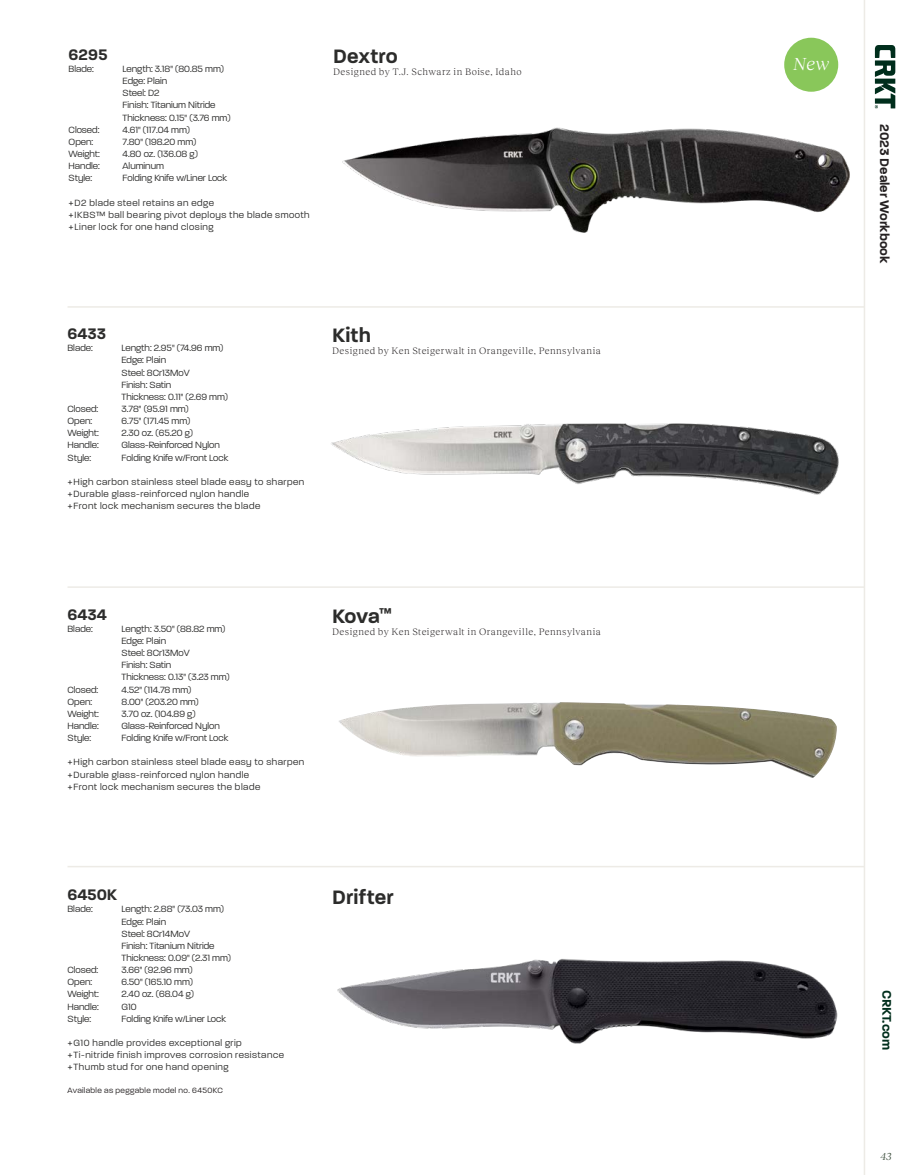
<style>
.page{position:relative;width:905px;height:1175px;background:#fff}
.page>*{position:absolute;margin:0;border:0;box-sizing:border-box;transform-origin:0 0}
.t1{font:600 21px "Paralucent";letter-spacing:.01em;color:#2c2c2b}
.t2{font:italic 18px "Reckless Neue";color:#fff}
.t3{font:600 16.5px "Paralucent";color:#2c2c2b}
.t4{font:600 13.5px "Paralucent";color:#242021}
.t5{font:600 13.5px "Paralucent";color:#002e1c}
.t6{font:italic 10.5px "Reckless Neue";color:#374938}
.t7{font:300 9.75px/12.1px "Paralucent";color:#2c2c2b}
.t8{font:300 9.75px/12.1px "Paralucent";letter-spacing:.05em;color:#2c2c2b}
.t9{font:300 9.75px "Reckless Neue";letter-spacing:.04em;color:#242021}
.t10{font:300 8.25px "Paralucent";letter-spacing:.045em;color:#242021}
.s1{font-family:"DIN Next LT Pro";font-weight:400}
</style>
<div class="page">
<hr style="left:67px;top:306px;width:797px;height:2px;background:#edebe6">
<hr style="left:67px;top:586px;width:797px;height:2px;background:#edebe6">
<hr style="left:67px;top:866px;width:797px;height:1px;background:#edebe6">
<svg style="left:874px;top:45px;width:21px;height:63px"></svg>
<hr style="left:863px;top:0;width:2px;height:1174px;background:#edebe6">
<img style="left:331px;top:394px;width:533px;height:112px">
<img style="left:339px;top:702px;width:497px;height:76px">
<img style="left:337px;top:959px;width:501px;height:85px">
<img style="left:342px;top:114px;width:522px;height:132px">
<div style="left:784px;top:38px;width:54px;height:54px;background:#89c75a;border-radius:50%"></div>
<h3 class="t3" style="left:69px;top:44px;width:40px">6295</h3>
<p class="t7" style="left:69px;top:63px;width:27px">Blade:</p>
<p class="t7" style="left:123px;top:63px;width:109px">Length: 3.18" (80.85 mm)<br>Edge: Plain<br>Steel: D2<br>Finish: Titanium Nitride<br>Thickness: 0.15" (3.76 mm)</p>
<p class="t7" style="left:69px;top:123px;width:32px">Closed:</p>
<p class="t7" style="left:123px;top:123px;width:69px">4.61" (117.04 mm)</p>
<p class="t7" style="left:69px;top:136px;width:26px">Open:</p>
<p class="t7" style="left:123px;top:136px;width:75px">7.80" (198.20 mm)</p>
<p class="t7" style="left:69px;top:148px;width:33px">Weight:</p>
<p class="t7" style="left:123px;top:148px;width:77px">4.80 oz. (136.08 g)</p>
<p class="t7" style="left:69px;top:160px;width:33px">Handle:</p>
<p class="t7" style="left:123px;top:160px;width:43px">Aluminum</p>
<p class="t7" style="left:69px;top:172px;width:25px">Style:</p>
<p class="t7" style="left:123px;top:172px;width:106px">Folding Knife w/Liner Lock</p>
<p class="t8" style="left:69px;top:196px;width:242px"><span class="s1">+</span>D2 blade steel retains an edge<br><span class="s1">+</span>IKBS™ ball bearing pivot deploys the blade smooth <span class="s1">+</span>Liner lock for one hand closing</p>
<h1 class="t1" style="left:333px;top:44px;width:66px">Dextro</h1>
<p class="t9" style="left:333px;top:65px;width:190px">Designed by T.J. Schwarz in Boise, Idaho</p>
<h3 class="t3" style="left:67px;top:324px;width:40px">6433</h3>
<p class="t7" style="left:67px;top:342px;width:27px">Blade:</p>
<p class="t7" style="left:121px;top:342px;width:108px">Length: 2.95" (74.96 mm)<br>Edge: Plain<br>Steel: 8Cr13MoV<br>Finish: Satin<br>Thickness: 0.11" (2.69 mm)</p>
<p class="t7" style="left:67px;top:403px;width:32px">Closed:</p>
<p class="t7" style="left:121px;top:403px;width:69px">3.78" (95.91 mm)</p>
<p class="t7" style="left:67px;top:415px;width:26px">Open:</p>
<p class="t7" style="left:121px;top:415px;width:70px">6.75" (171.45 mm)</p>
<p class="t7" style="left:67px;top:427px;width:33px">Weight:</p>
<p class="t7" style="left:121px;top:427px;width:73px">2.30 oz. (65.20 g)</p>
<p class="t7" style="left:67px;top:439px;width:33px">Handle:</p>
<p class="t7" style="left:121px;top:439px;width:100px">Glass-Reinforced Nylon</p>
<p class="t7" style="left:67px;top:451px;width:25px">Style:</p>
<p class="t7" style="left:121px;top:451px;width:108px">Folding Knife w/Front Lock</p>
<p class="t8" style="left:67px;top:475px;width:238px"><span class="s1">+</span>High carbon stainless steel blade easy to sharpen <span class="s1">+</span>Durable glass-reinforced nylon handle<br><span class="s1">+</span>Front lock mechanism secures the blade</p>
<h1 class="t1" style="left:332px;top:323px;width:40px">Kith</h1>
<p class="t9" style="left:332px;top:344px;width:270px">Designed by Ken Steigerwalt in Orangeville, Pennsylvania</p>
<h3 class="t3" style="left:67px;top:604px;width:41px">6434</h3>
<p class="t7" style="left:67px;top:622px;width:27px">Blade:</p>
<p class="t7" style="left:121px;top:622px;width:110px">Length: 3.50" (88.82 mm)<br>Edge: Plain<br>Steel: 8Cr13MoV<br>Finish: Satin<br>Thickness: 0.13" (3.23 mm)</p>
<p class="t7" style="left:67px;top:683px;width:32px">Closed:</p>
<p class="t7" style="left:121px;top:683px;width:71px">4.52" (114.78 mm)</p>
<p class="t7" style="left:67px;top:695px;width:26px">Open:</p>
<p class="t7" style="left:121px;top:695px;width:79px">8.00" (203.20 mm)</p>
<p class="t7" style="left:67px;top:707px;width:33px">Weight:</p>
<p class="t7" style="left:121px;top:707px;width:76px">3.70 oz. (104.89 g)</p>
<p class="t7" style="left:67px;top:719px;width:33px">Handle:</p>
<p class="t7" style="left:121px;top:719px;width:100px">Glass-Reinforced Nylon</p>
<p class="t7" style="left:67px;top:732px;width:25px">Style:</p>
<p class="t7" style="left:121px;top:732px;width:108px">Folding Knife w/Front Lock</p>
<p class="t8" style="left:67px;top:756px;width:238px"><span class="s1">+</span>High carbon stainless steel blade easy to sharpen <span class="s1">+</span>Durable glass-reinforced nylon handle<br><span class="s1">+</span>Front lock mechanism secures the blade</p>
<h1 class="t1" style="left:332px;top:603px;width:61px">Kova<sup>™</sup></h1>
<p class="t9" style="left:332px;top:624px;width:270px">Designed by Ken Steigerwalt in Orangeville, Pennsylvania</p>
<h3 class="t3" style="left:67px;top:885px;width:51px">6450K</h3>
<h1 class="t1" style="left:332px;top:884px;width:63px">Drifter</h1>
<p class="t7" style="left:67px;top:903px;width:27px">Blade:</p>
<p class="t7" style="left:121px;top:903px;width:111px">Length: 2.88" (73.03 mm)<br>Edge: Plain<br>Steel: 8Cr14MoV<br>Finish: Titanium Nitride<br>Thickness: 0.09" (2.31 mm)</p>
<p class="t7" style="left:67px;top:963px;width:32px">Closed:</p>
<p class="t7" style="left:121px;top:963px;width:73px">3.66" (92.96 mm)</p>
<p class="t7" style="left:67px;top:976px;width:26px">Open:</p>
<p class="t7" style="left:121px;top:976px;width:73px">6.50" (165.10 mm)</p>
<p class="t7" style="left:67px;top:988px;width:33px">Weight:</p>
<p class="t7" style="left:121px;top:988px;width:74px">2.40 oz. (68.04 g)</p>
<p class="t7" style="left:67px;top:1000px;width:33px">Handle:</p>
<p class="t7" style="left:121px;top:1000px;width:17px">G10</p>
<p class="t7" style="left:67px;top:1012px;width:25px">Style:</p>
<p class="t7" style="left:121px;top:1012px;width:106px">Folding Knife w/Liner Lock</p>
<p class="t8" style="left:67px;top:1036px;width:218px"><span class="s1">+</span>G10 handle provides exceptional grip <span class="s1">+</span>Ti-nitride finish improves corrosion resistance <span class="s1">+</span>Thumb stud for one hand opening</p>
<p class="t10" style="left:67px;top:1085px;width:157px">Available as peggable model no. 6450KC</p>
<h2 class="t2" style="left:793px;top:51px;width:37px">New</h2>
<h3 class="t4" style="left:892px;top:124px;width:141px;rotate:90deg">2023 Dealer Workbook</h3>
<h3 class="t5" style="left:895px;top:989px;width:61px;rotate:90deg">CRKT.com</h3>
<p class="t6" style="left:880px;top:1148px;width:12px">43</p>
</div>
